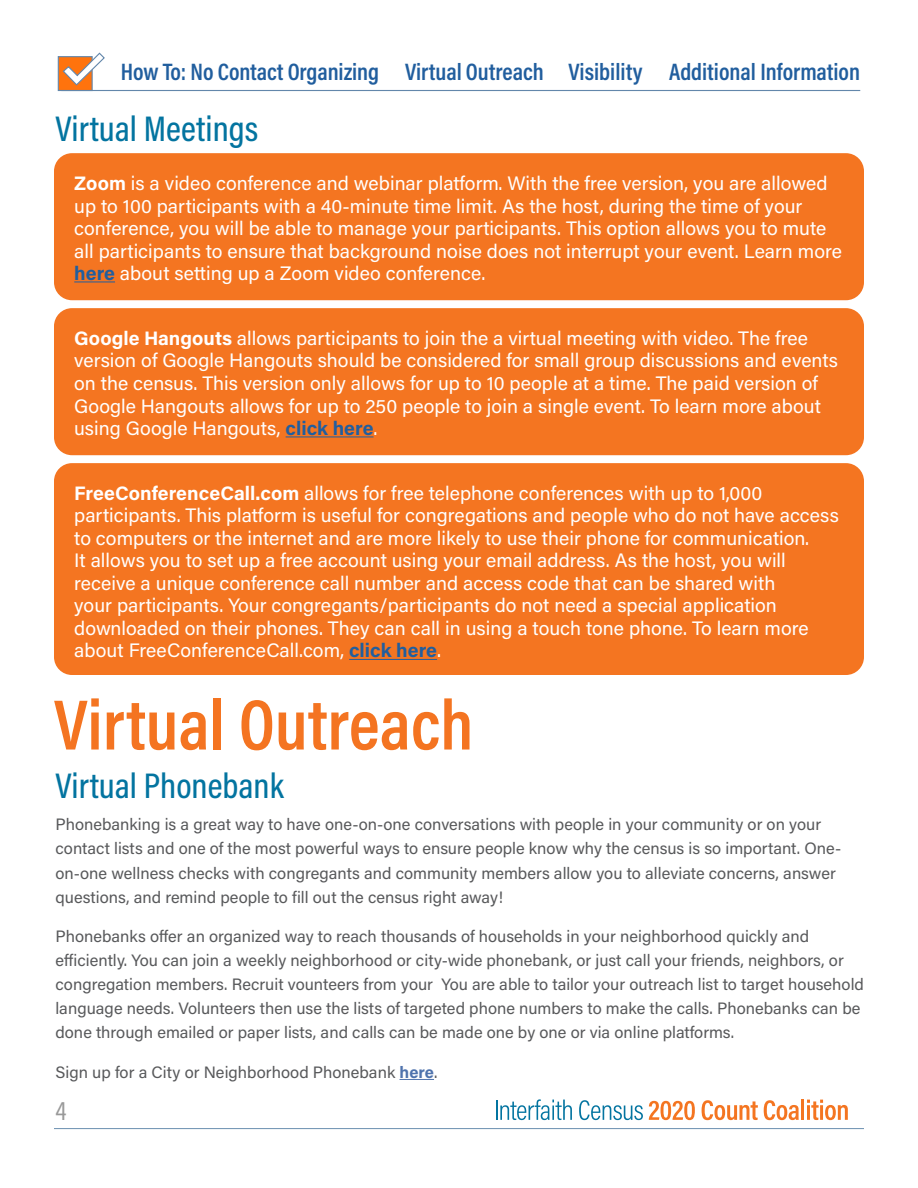
<style>
.page{position:relative;width:918px;height:1188px;background:#fff}
.page>*{position:absolute;margin:0;border:0;box-sizing:border-box;transform-origin:0 0}
.t1{font:72px "Acumin Variable Concept";letter-spacing:-.07em;color:#f47421}
.t2{font:36px "Acumin Variable Concept";letter-spacing:-.09em;color:#0374a0}
.t3{font:27px "Acumin Variable Concept";color:#999}
.t4{font:24px "Acumin Variable Concept";letter-spacing:-.07em;color:#215e9e}
.t5{font:19.5px/22.5px "Acumin Variable Concept";letter-spacing:.02em;color:#fff}
.t6{font:16.5px/24px "Acumin Variable Concept";letter-spacing:.02em;color:#58595b}
.s1{color:#215e9e}
.s2{color:#4f73ad}
</style>
<div class="page">
<hr style="left:61px;top:90px;width:799px;height:1px;background:#6387ab">
<div style="left:58px;top:56px;width:35px;height:35px;background:#ff730d;border:1px solid #6387ab"></div>
<svg style="left:62px;top:52px;width:43px;height:34px"></svg>
<svg style="left:496px;top:1099px;width:76px;height:21px"></svg>
<svg style="left:579px;top:1100px;width:64px;height:20px"></svg>
<svg style="left:649px;top:1101px;width:46px;height:19px"></svg>
<svg style="left:702px;top:1100px;width:56px;height:20px"></svg>
<svg style="left:764px;top:1100px;width:35px;height:20px"></svg>
<hr style="left:801px;top:1100px;width:3px;height:20px;background:#f47521">
<svg style="left:807px;top:1100px;width:41px;height:20px"></svg>
<hr style="left:54px;top:1128px;width:810px;height:1px;background:#6b8fb0">
<div style="left:54px;top:153px;width:810px;height:147px;background:#f47521;border-radius:18px"></div>
<hr style="left:74px;top:281px;width:41px;height:1px;background:#215e9e">
<div style="left:54px;top:308px;width:810px;height:147px;background:#f47521;border-radius:18px"></div>
<hr style="left:286px;top:436px;width:88px;height:1px;background:#215e9e">
<div style="left:54px;top:463px;width:810px;height:212px;background:#f47521;border-radius:18px"></div>
<hr style="left:349px;top:659px;width:88px;height:1px;background:#215e9e">
<hr style="left:400px;top:1079px;width:34px;height:1px;background:#4f73ad">
<p class="t4" style="left:121px;top:55px;width:743px">How To: No Contact Organizing Virtual Outreach Visibility Additional Information</p>
<h2 class="t2" style="left:56px;top:104px;width:207px">Virtual Meetings</h2>
<p class="t5" style="left:74px;top:171px;width:769px">Zoom is a video conference and webinar platform. With the free version, you are allowed up to 100 participants with a 40-minute time limit. As the host, during the time of your conference, you will be able to manage your participants. This option allows you to mute all participants to ensure that background noise does not interrupt your event. Learn more <span class="s1">here</span> about setting up a Zoom video conference.</p>
<p class="t5" style="left:74px;top:326px;width:765px">Google Hangouts allows participants to join the a virtual meeting with video. The free version of Google Hangouts should be considered for small group discussions and events on the census. This version only allows for up to 10 people at a time. The paid version of Google Hangouts allows for up to 250 people to join a single event. To learn more about using Google Hangouts, <span class="s1">click here</span>.</p>
<p class="t5" style="left:74px;top:481px;width:766px">FreeConferenceCall.com allows for free telephone conferences with up to 1,000 participants. This platform is useful for congregations and people who do not have access to computers or the internet and are more likely to use their phone for communication.<br>It allows you to set up a free account using your email address. As the host, you will receive a unique conference call number and access code that can be shared with<br>your participants. Your congregants/participants do not need a special application downloaded on their phones. They can call in using a touch tone phone. To learn more about FreeConferenceCall.com, <span class="s1">click here</span>.</p>
<h1 class="t1" style="left:54px;top:675px;width:427px">Virtual Outreach</h1>
<h2 class="t2" style="left:56px;top:760px;width:233px">Virtual Phonebank</h2>
<p class="t6" style="left:56px;top:812px;width:787px">Phonebanking is a great way to have one-on-one conversations with people in your community or on your contact lists and one of the most powerful ways to ensure people know why the census is so important. One&shy;on-one wellness checks with congregants and community members allow you to alleviate concerns, answer questions, and remind people to fill out the census right away!</p>
<p class="t6" style="left:56px;top:924px;width:810px">Phonebanks offer an organized way to reach thousands of households in your neighborhood quickly and efficiently. You can join a weekly neighborhood or city-wide phonebank, or just call your friends, neighbors, or congregation members. Recruit vounteers from your You are able to tailor your outreach list to target household language needs. Volunteers then use the lists of targeted phone numbers to make the calls. Phonebanks can be done through emailed or paper lists, and calls can be made one by one or via online platforms.</p>
<p class="t6" style="left:56px;top:1059px;width:383px">Sign up for a City or Neighborhood Phonebank <span class="s2">here</span>.</p>
<h3 class="t3" style="left:56px;top:1092px;width:16px">4</h3>
</div>
